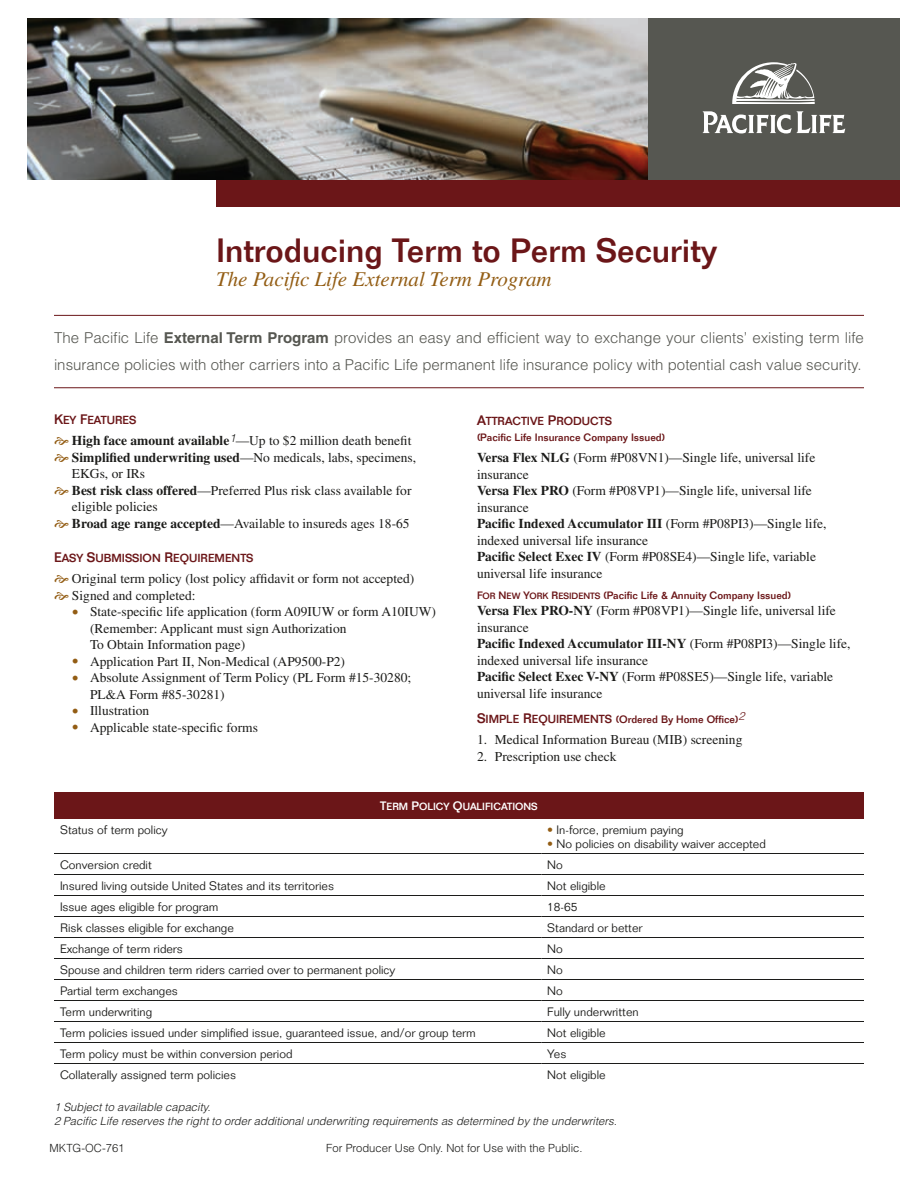
<style>
.page{position:relative;width:918px;height:1188px;background:#fff}
.page>*{position:absolute;margin:0;border:0;box-sizing:border-box;transform-origin:0 0}
.t1{font:500 33px "Folio";color:#6b1618}
.t2{font:italic 21px "Times";color:#935d14}
.t3{font:300 15px/27px "Helvetica";color:#565751}
.t4{font:13.5px/16.5px "Times";color:#1c1c1a}
.t5{font:300 12px "Folio";color:#1c1c1a}
.t6{font:11.55px "Folio Medium SC850";color:#6b1618}
.t7{font:italic 300 11.25px/13.5px "Helvetica";color:#1c1c1a}
.t8{font:300 11.25px "Helvetica";color:#1c1c1a}
.t9{font:500 10.5px "Folio";color:#6b1618}
.t10{font:10.2px "Folio Medium SC850";color:#fff}
.s1{font-weight:700}
.s2{font-size:13.5px}
.s3{font-size:18px;color:#935d14}
.s4{font-family:"Folio Medium SC850";font-weight:400}
.s5{font-family:"Folio Medium SC850";font-weight:400;font-size:8.85px}
.s6{font-family:"Folio Medium SC850";font-weight:400;font-size:13.5px}
.s7{font-family:"Folio Medium SC850";font-weight:400;font-size:11.55px}
.s8{font-size:12px}
.s9{color:#935d14}
</style>
<div class="page">
<img style="left:27px;top:18px;width:630px;height:162px">
<div style="left:648px;top:19px;width:252px;height:161px;background:#565751"></div>
<svg style="left:732px;top:62px;width:83px;height:42px"></svg>
<svg style="left:703px;top:111px;width:142px;height:22px"></svg>
<div style="left:216px;top:180px;width:684px;height:27px;background:#6b1618"></div>
<div style="left:54px;top:792px;width:810px;height:27px;background:#6b1618"></div>
<hr style="left:54px;top:853px;width:487px;height:1px;background:#1c1c1a">
<hr style="left:541px;top:853px;width:323px;height:1px;background:#1c1c1a">
<hr style="left:54px;top:874px;width:487px;height:1px;background:#1c1c1a">
<hr style="left:541px;top:874px;width:323px;height:1px;background:#1c1c1a">
<hr style="left:54px;top:895px;width:487px;height:1px;background:#1c1c1a">
<hr style="left:541px;top:895px;width:323px;height:1px;background:#1c1c1a">
<hr style="left:54px;top:916px;width:487px;height:1px;background:#1c1c1a">
<hr style="left:541px;top:916px;width:323px;height:1px;background:#1c1c1a">
<hr style="left:54px;top:937px;width:487px;height:1px;background:#1c1c1a">
<hr style="left:541px;top:937px;width:323px;height:1px;background:#1c1c1a">
<hr style="left:54px;top:958px;width:487px;height:1px;background:#1c1c1a">
<hr style="left:541px;top:958px;width:323px;height:1px;background:#1c1c1a">
<hr style="left:54px;top:979px;width:487px;height:1px;background:#1c1c1a">
<hr style="left:541px;top:979px;width:323px;height:1px;background:#1c1c1a">
<hr style="left:54px;top:1000px;width:487px;height:1px;background:#1c1c1a">
<hr style="left:541px;top:1000px;width:323px;height:1px;background:#1c1c1a">
<hr style="left:54px;top:1021px;width:487px;height:1px;background:#1c1c1a">
<hr style="left:541px;top:1021px;width:323px;height:1px;background:#1c1c1a">
<hr style="left:54px;top:1042px;width:487px;height:1px;background:#1c1c1a">
<hr style="left:541px;top:1042px;width:323px;height:1px;background:#1c1c1a">
<hr style="left:54px;top:1063px;width:487px;height:1px;background:#1c1c1a">
<hr style="left:541px;top:1063px;width:323px;height:1px;background:#1c1c1a">
<hr style="left:54px;top:315px;width:810px;height:1px;background:#6b1618">
<hr style="left:54px;top:387px;width:810px;height:1px;background:#6b1618">
<h1 class="t1" style="left:216px;top:231px;width:503px">Introducing Term to Perm Security</h1>
<h2 class="t2" style="left:216px;top:268px;width:337px">The Pacific Life External Term Program</h2>
<p class="t3" style="left:54px;top:324px;width:811px">The Pacific Life <span class="s1">External Term Program</span> provides an easy and efficient way to exchange your clients’ existing term life insurance policies with other carriers into a Pacific Life permanent life insurance policy with potential cash value security.</p>
<p class="t6" style="left:54px;top:413px;width:84px"><span class="s2">K</span>EY <span class="s2">F</span>EATURES</p>
<p class="t4" style="left:72px;top:433px;width:346px"><span class="s1">High face amount available</span><sup>1</sup>—Up to $2 million death benefit <span class="s1">Simplified underwriting used</span>—No medicals, labs, specimens, EKGs, or IRs<br><span class="s1">Best risk class offered</span>—Preferred Plus risk class available for eligible policies<br><span class="s1">Broad age range accepted</span>—Available to insureds ages 18-65</p>
<p class="t6" style="left:54px;top:551px;width:201px"><span class="s2">E</span>ASY <span class="s2">S</span>UBMISSION <span class="s2">R</span>EQUIREMENTS</p>
<p class="t4" style="left:72px;top:571px;width:344px">Original term policy (lost policy affidavit or form not accepted)<br>Signed and completed:</p>
<p class="t4" style="left:90px;top:604px;width:348px;text-indent:-18px"><span class="s3">•</span> State-specific life application (form A09IUW or form A10IUW) (Remember: Applicant must sign Authorization<br>To Obtain Information page)</p>
<p class="t4" style="left:72px;top:653px;width:275px"><span class="s3">•</span> Application Part II, Non-Medical (AP9500-P2)</p>
<p class="t4" style="left:90px;top:670px;width:323px;text-indent:-18px"><span class="s3">•</span> Absolute Assignment of Term Policy (PL Form #15-30280;<br>PL&amp;A Form #85-30281)</p>
<p class="t4" style="left:72px;top:703px;width:79px"><span class="s3">•</span> Illustration</p>
<p class="t4" style="left:72px;top:719px;width:187px"><span class="s3">•</span> Applicable state-specific forms</p>
<p class="t6" style="left:477px;top:414px;width:136px"><span class="s2">A</span>TTRACTIVE <span class="s2">P</span>RODUCTS</p>
<p class="t9" style="left:477px;top:431px;width:190px">(Pacific Life Insurance Company Issued)</p>
<p class="t4" style="left:477px;top:449px;width:351px"><span class="s1">Versa Flex NLG</span> (Form #P08VN1)—Single life, universal life insurance<br><span class="s1">Versa Flex PRO</span> (Form #P08VP1)—Single life, universal life insurance<br><span class="s1">Pacific Indexed Accumulator III</span> (Form #P08PI3)—Single life, indexed universal life insurance<br><span class="s1">Pacific Select Exec IV</span> (Form #P08SE4)—Single life, variable universal life insurance</p>
<p class="t9" style="left:477px;top:589px;width:316px"><span class="s4">F</span><span class="s5">OR</span> <span class="s4">N</span> <span class="s5">EW</span> <span class="s4">Y</span><span class="s5">ORK</span> <span class="s4">R</span><span class="s5">ESIDENTS</span> (Pacific Life &amp; Annuity Company Issued)</p>
<p class="t4" style="left:477px;top:602px;width:375px"><span class="s1">Versa Flex PRO-NY</span> (Form #P08VP1)—Single life, universal life insurance<br><span class="s1">Pacific Indexed Accumulator III-NY</span> (Form #P08PI3)—Single life, indexed universal life insurance<br><span class="s1">Pacific Select Exec V-NY</span> (Form #P08SE5)—Single life, variable universal life insurance</p>
<p class="t9" style="left:477px;top:713px;width:269px"><span class="s6">S</span><span class="s7">IMPLE</span> <span class="s6">R</span><span class="s7">EQUIREMENTS</span> (Ordered By Home Office)<sup>2</sup></p>
<p class="t4" style="left:477px;top:731px;width:267px">1. Medical Information Bureau (MIB) screening</p>
<p class="t4" style="left:477px;top:748px;width:141px">2. Prescription use check</p>
<p class="t10" style="left:380px;top:800px;width:159px"><span class="s8">T</span>ERM <span class="s8">P</span>OLICY <span class="s8">Q</span>UALIFICATIONS</p>
<p class="t5" style="left:60px;top:823px;width:109px">Status of term policy</p>
<p class="t5" style="left:547px;top:823px;width:138px"><span class="s9">•</span> In-force, premium paying</p>
<p class="t5" style="left:547px;top:836px;width:220px"><span class="s9">•</span> No policies on disability waiver accepted</p>
<p class="t5" style="left:60px;top:857px;width:93px">Conversion credit</p>
<p class="t5" style="left:547px;top:857px;width:17px">No</p>
<p class="t5" style="left:60px;top:878px;width:276px">Insured living outside United States and its territories</p>
<p class="t5" style="left:547px;top:878px;width:60px">Not eligible</p>
<p class="t5" style="left:60px;top:899px;width:160px">Issue ages eligible for program</p>
<p class="t5" style="left:547px;top:899px;width:32px">18-65</p>
<p class="t5" style="left:60px;top:920px;width:175px">Risk classes eligible for exchange</p>
<p class="t5" style="left:547px;top:920px;width:97px">Standard or better</p>
<p class="t5" style="left:60px;top:941px;width:124px">Exchange of term riders</p>
<p class="t5" style="left:547px;top:941px;width:17px">No</p>
<p class="t5" style="left:60px;top:962px;width:337px">Spouse and children term riders carried over to permanent policy</p>
<p class="t5" style="left:547px;top:962px;width:17px">No</p>
<p class="t5" style="left:60px;top:983px;width:119px">Partial term exchanges</p>
<p class="t5" style="left:547px;top:983px;width:17px">No</p>
<p class="t5" style="left:60px;top:1004px;width:94px">Term underwriting</p>
<p class="t5" style="left:547px;top:1004px;width:93px">Fully underwritten</p>
<p class="t5" style="left:60px;top:1025px;width:417px">Term policies issued under simplified issue, guaranteed issue, and/or group term</p>
<p class="t5" style="left:547px;top:1025px;width:60px">Not eligible</p>
<p class="t5" style="left:60px;top:1046px;width:234px">Term policy must be within conversion period</p>
<p class="t5" style="left:547px;top:1046px;width:21px">Yes</p>
<p class="t5" style="left:60px;top:1067px;width:178px">Collaterally assigned term policies</p>
<p class="t5" style="left:547px;top:1067px;width:60px">Not eligible</p>
<p class="t7" style="left:54px;top:1100px;width:564px">1 Subject to available capacity.<br>2 Pacific Life reserves the right to order additional underwriting requirements as determined by the underwriters.</p>
<p class="t8" style="left:50px;top:1141px;width:77px">MKTG-OC-761</p>
<p class="t8" style="left:326px;top:1141px;width:258px">For Producer Use Only. Not for Use with the Public.</p>
</div>
